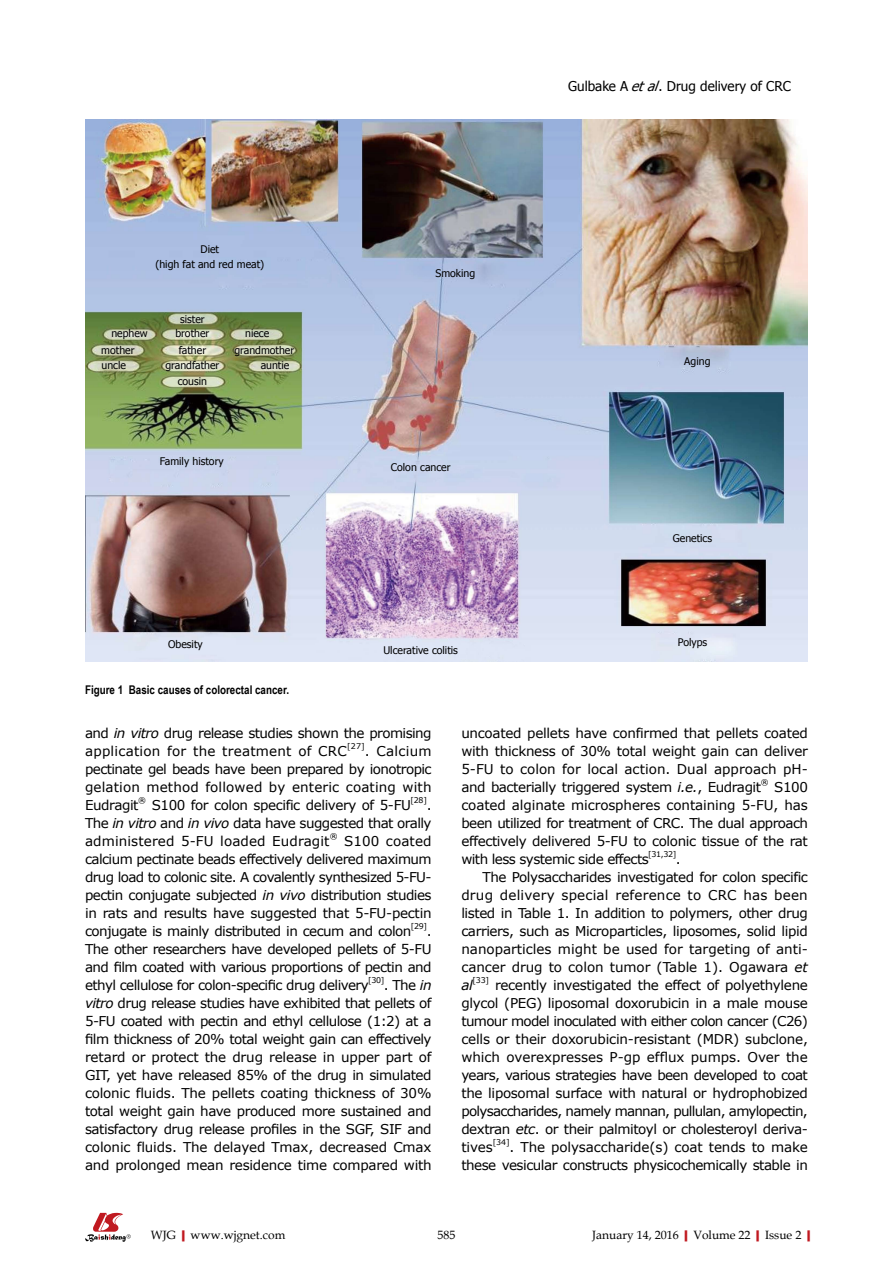
<style>
.page{position:relative;width:893px;height:1263px;background:#fff}
.page>*{position:absolute;margin:0;border:0;box-sizing:border-box;transform-origin:0 0}
.t1{font:13.5px/18px "Verdana";letter-spacing:-.03em;color:#000;text-align:justify}
.t2{font:13.5px "Verdana";color:#000}
.t3{font:13.5px "Verdana";letter-spacing:.015em;color:#000}
.t4{font:13.5px "Verdana";letter-spacing:-.005em;color:#000}
.t5{font:13.5px "Tahoma";color:#000}
.t6{font:italic 13.5px "Verdana";color:#000}
.t7{font:12px "Book Antiqua";color:#000}
.t8{font:700 12px "Arial Narrow";color:#000}
.t9{font:10.5px/15.8px "Tahoma";color:#000;text-align:center}
.t10{font:7.8px "Verdana";letter-spacing:-.035em;color:#000}
.s1{font-style:italic}
.s2{font-weight:700;color:#c01920}
</style>
<div class="page">
<svg style="left:85px;top:1213px;width:46px;height:29px"></svg>
<img style="left:85px;top:119px;width:723px;height:543px">
<p class="t9" style="left:155px;top:241px;width:110px;line-height:15px">Diet<br>(high fat and red meat)</p>
<p class="t9" style="left:175px;top:311px;width:35px;line-height:14.7px">sister brother</p>
<p class="t9" style="left:165px;top:342px;width:55px">father grandfather cousin</p>
<p class="t9" style="left:111px;top:325px;width:38px">nephew</p>
<p class="t9" style="left:245px;top:325px;width:26px">niece</p>
<p class="t9" style="left:101px;top:342px;width:35px">mother</p>
<p class="t9" style="left:234px;top:342px;width:61px">grandmother</p>
<p class="t9" style="left:102px;top:357px;width:26px">uncle</p>
<p class="t9" style="left:261px;top:357px;width:30px">auntie</p>
<p class="t9" style="left:160px;top:453px;width:65px">Family history</p>
<p class="t9" style="left:168px;top:636px;width:36px">Obesity</p>
<p class="t8" style="left:85px;top:680px;width:206px">Figure 1 Basic causes of colorectal cancer.</p>
<p class="t9" style="left:436px;top:265px;width:41px">Smoking</p>
<p class="t9" style="left:391px;top:459px;width:61px">Colon cancer</p>
<p class="t9" style="left:383px;top:642px;width:76px">Ulcerative colitis</p>
<p class="t5" style="left:568px;top:77px;width:224px">Gulbake A <span class="s1">etal</span>. Drug delivery of CRC</p>
<p class="t9" style="left:684px;top:352px;width:28px">Aging</p>
<p class="t9" style="left:673px;top:530px;width:41px">Genetics</p>
<p class="t9" style="left:678px;top:634px;width:31px">Polyps</p>
<p class="t1" style="left:85px;top:724px;width:348px">and <span class="s1">in vitro</span> drug release studies shown the promising application for the treatment of CRC</p>
<p class="t10" style="left:347px;top:741px;width:19px">[27]</p>
<p class="t1" style="left:85px;top:742px;width:348px;text-indent:280px">. Calcium pectinate gel beads have been prepared by ionotropic gelation method followed by enteric coating with Eudragit</p>
<p class="t10" style="left:138px;top:795px;width:9px">®</p>
<p class="t1" style="left:152px;top:796px;width:261px">S100 for colon specific delivery of 5-FU</p>
<p class="t10" style="left:410px;top:795px;width:18px">[28]</p>
<p class="t1" style="left:85px;top:796px;width:348px;text-indent:342px">.<br>The <span class="s1">in vitro</span> and <span class="s1">in vivo</span> data have suggested that orally administered 5-FU loaded Eudragit</p>
<p class="t10" style="left:330px;top:831px;width:9px">®</p>
<p class="t1" style="left:85px;top:832px;width:348px;text-indent:259px">S100 coated calcium pectinate beads effectively delivered maximum drug load to colonic site. A covalently synthesized 5-FU&shy;pectin conjugate subjected <span class="s1">in vivo</span> distribution studies in rats and results have suggested that 5-FU-pectin conjugate is mainly distributed in cecum and colon</p>
<p class="t10" style="left:411px;top:921px;width:18px">[29]</p>
<p class="t1" style="left:85px;top:922px;width:348px;text-indent:342px">.<br>The other researchers have developed pellets of 5-FU and film coated with various proportions of pectin and ethyl cellulose for colon-specific drug delivery</p>
<p class="t10" style="left:368px;top:975px;width:18px">[30]</p>
<p class="t1" style="left:85px;top:976px;width:348px;text-indent:299px">. The <span class="s1">in vitro</span> drug release studies have exhibited that pellets of 5-FU coated with pectin and ethyl cellulose (1:2) at a film thickness of 20% total weight gain can effectively retard or protect the drug release in upper part of GIT, yet have released 85% of the drug in simulated colonic fluids. The pellets coating thickness of 30% total weight gain have produced more sustained and satisfactory drug release profiles in the SGF, SIF and colonic fluids. The delayed Tmax, decreased Cmax and prolonged mean residence time compared with</p>
<p class="t1" style="left:461px;top:724px;width:348px">uncoated pellets have confirmed that pellets coated with thickness of 30% total weight gain can deliver 5-FU to colon for local action. Dual approach pH&shy;and bacterially triggered system <span class="s1">i.e.</span>, Eudragit</p>
<p class="t10" style="left:761px;top:777px;width:9px">®</p>
<p class="t1" style="left:461px;top:778px;width:348px;text-indent:313px">S100 coated alginate microspheres containing 5-FU, has been utilized for treatment of CRC. The dual approach effectively delivered 5-FU to colonic tissue of the rat with less systemic side effects</p>
<p class="t10" style="left:648px;top:849px;width:29px">[31,32]</p>
<p class="t1" style="left:676px;top:850px;width:6px">.</p>
<p class="t1" style="left:483px;top:868px;width:327px">The Polysaccharides investigated for colon specific</p>
<p class="t3" style="left:461px;top:887px;width:348px">drug delivery special reference to CRC has been</p>
<p class="t1" style="left:461px;top:904px;width:348px">listed in Table 1. In addition to polymers, other drug</p>
<p class="t1" style="left:461px;top:922px;width:348px">carriers, such as Microparticles, liposomes, solid lipid</p>
<p class="t2" style="left:461px;top:941px;width:348px">nanoparticles might be used for targeting of anti-</p>
<p class="t4" style="left:461px;top:959px;width:348px">cancer drug to colon tumor (Table 1). Ogawara <span class="s1">et</span></p>
<p class="t6" style="left:461px;top:977px;width:13px">al</p>
<p class="t10" style="left:473px;top:975px;width:18px">[33]</p>
<p class="t1" style="left:461px;top:976px;width:348px;text-align:left;text-indent:34px">recently investigated the effect of polyethylene glycol (PEG) liposomal doxorubicin in a male mouse tumour model inoculated with either colon cancer (C26) cells or their doxorubicin-resistant (MDR) subclone, which overexpresses P-gp efflux pumps. Over the years, various strategies have been developed to coat the liposomal surface with natural or hydrophobized polysaccharides, namely mannan, pullulan, amylopectin, dextran <span class="s1">etc</span>. or their palmitoyl or cholesteroyl deriva&shy;tives</p>
<p class="t10" style="left:493px;top:1137px;width:18px">[34]</p>
<p class="t1" style="left:461px;top:1138px;width:348px;text-align:right">. The polysaccharide(s) coat tends to make<br>these vesicular constructs physicochemically stable in</p>
<p class="t7" style="left:151px;top:1226px;width:136px">WJG<span class="s2">|</span>www.wjgnet.com</p>
<p class="t7" style="left:437px;top:1226px;width:19px">585</p>
<p class="t7" style="left:592px;top:1226px;width:225px">January 14, 2016<span class="s2">|</span>Volume 22<span class="s2">|</span>Issue 2<span class="s2">|</span></p>
</div>
